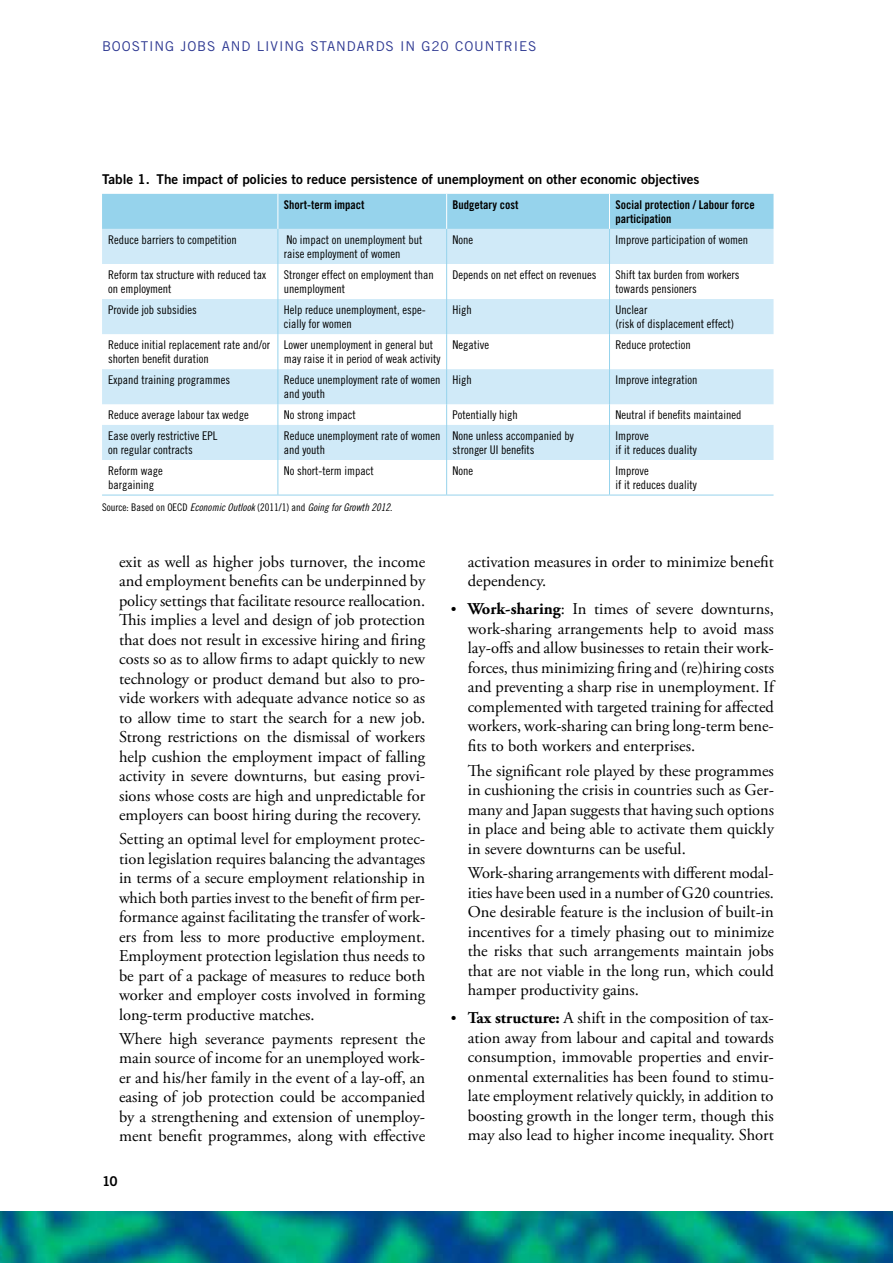
<style>
.page{position:relative;width:893px;height:1263px;background:#fff}
.page>*{position:absolute;margin:0;border:0;box-sizing:border-box;transform-origin:0 0}
.t1{font:16.5px/19.5px "Adobe Garamond Pro";color:#000;text-align:justify}
.t2{font:13.5px "Trade Gothic LT Std Bd 2";color:#000}
.t3{font:13.5px "Trade Gothic LT Std";letter-spacing:.065em;color:#2c3791}
.t4{font:12px/14.4px "Trade Gothic LT Std Cn 18";color:#000}
.t5{font:12px/14.4px "Trade Gothic LT Std Bd Cn 20";color:#000}
.t6{font:10.5px "Trade Gothic LT Std Cn 18 Obl";color:#000}
.s1{font-family:"Trade Gothic LT Std Cn 18"}
.s2{font-size:15px}
.s3{font-weight:700}
</style>
<div class="page">
<img style="left:0;top:1212px;width:893px;height:51px">
<div style="left:102px;top:194px;width:671px;height:35px;background:#96d3ec"></div>
<svg style="left:102px;top:229px;width:671px;height:231px;fill:#d0eaf8"></svg>
<hr style="left:278px;top:194px;width:1px;height:35px;background:#fff">
<hr style="left:446px;top:194px;width:1px;height:35px;background:#fff">
<hr style="left:609px;top:194px;width:1px;height:35px;background:#fff">
<hr style="left:278px;top:229px;width:1px;height:35px;background:#96d3ec">
<hr style="left:446px;top:229px;width:1px;height:35px;background:#96d3ec">
<hr style="left:609px;top:229px;width:1px;height:35px;background:#96d3ec">
<hr style="left:278px;top:264px;width:1px;height:35px;background:#96d3ec">
<hr style="left:446px;top:264px;width:1px;height:35px;background:#96d3ec">
<hr style="left:609px;top:264px;width:1px;height:35px;background:#96d3ec">
<hr style="left:278px;top:299px;width:1px;height:35px;background:#96d3ec">
<hr style="left:446px;top:299px;width:1px;height:35px;background:#96d3ec">
<hr style="left:609px;top:299px;width:1px;height:35px;background:#96d3ec">
<hr style="left:278px;top:334px;width:1px;height:35px;background:#96d3ec">
<hr style="left:446px;top:334px;width:1px;height:35px;background:#96d3ec">
<hr style="left:609px;top:334px;width:1px;height:35px;background:#96d3ec">
<hr style="left:278px;top:369px;width:1px;height:35px;background:#96d3ec">
<hr style="left:446px;top:369px;width:1px;height:35px;background:#96d3ec">
<hr style="left:609px;top:369px;width:1px;height:35px;background:#96d3ec">
<svg style="left:278px;top:404px;width:1px;height:21px"></svg>
<svg style="left:446px;top:404px;width:1px;height:21px"></svg>
<svg style="left:609px;top:404px;width:1px;height:21px"></svg>
<hr style="left:278px;top:425px;width:1px;height:35px;background:#96d3ec">
<hr style="left:446px;top:425px;width:1px;height:35px;background:#96d3ec">
<hr style="left:609px;top:425px;width:1px;height:35px;background:#96d3ec">
<hr style="left:278px;top:460px;width:1px;height:35px;background:#96d3ec">
<hr style="left:446px;top:460px;width:1px;height:35px;background:#96d3ec">
<hr style="left:609px;top:460px;width:1px;height:35px;background:#96d3ec">
<hr style="left:102px;top:495px;width:176px;height:1px;background:#96d3ec">
<hr style="left:278px;top:495px;width:169px;height:1px;background:#96d3ec">
<hr style="left:447px;top:495px;width:162px;height:1px;background:#96d3ec">
<hr style="left:609px;top:495px;width:164px;height:1px;background:#96d3ec">
<p class="t3" style="left:102px;top:38px;width:436px">BOOSTING JOBS AND LIVING STANDARDS IN G20 COUNTRIES</p>
<p class="t2" style="left:102px;top:170px;width:599px">Table 1. The impact of policies to reduce persistence of unemployment on other economic objectives</p>
<p class="t5" style="left:284px;top:197px;width:82px">Short-term impact</p>
<p class="t5" style="left:453px;top:197px;width:67px">Budgetary cost</p>
<p class="t5" style="left:615px;top:197px;width:141px">Social protection / Labour force participation</p>
<p class="t4" style="left:108px;top:232px;width:130px">Reduce barriers to competition</p>
<p class="t4" style="left:284px;top:232px;width:140px">No impact on unemployment but raise employment of women</p>
<p class="t4" style="left:453px;top:232px;width:22px">None</p>
<p class="t4" style="left:615px;top:232px;width:134px">Improve participation of women</p>
<p class="t4" style="left:108px;top:267px;width:159px">Reform tax structure with reduced tax on employment</p>
<p class="t4" style="left:284px;top:267px;width:151px">Stronger effect on employment than unemployment</p>
<p class="t4" style="left:453px;top:267px;width:145px">Depends on net effect on revenues</p>
<p class="t4" style="left:615px;top:267px;width:125px">Shift tax burden from workers towards pensioners</p>
<p class="t4" style="left:108px;top:302px;width:90px">Provide job subsidies</p>
<p class="t4" style="left:284px;top:302px;width:143px">Help reduce unemployment, espe&shy;cially for women</p>
<p class="t4" style="left:453px;top:302px;width:21px">High</p>
<p class="t4" style="left:615px;top:302px;width:120px">Unclear<br>(risk of displacement effect)</p>
<p class="t4" style="left:108px;top:337px;width:163px">Reduce initial replacement rate and/or shorten benefit duration</p>
<p class="t4" style="left:284px;top:337px;width:158px">Lower unemployment in general but may raise it in period of weak activity</p>
<p class="t4" style="left:453px;top:337px;width:38px">Negative</p>
<p class="t4" style="left:615px;top:337px;width:77px">Reduce protection</p>
<p class="t4" style="left:108px;top:372px;width:123px">Expand training programmes</p>
<p class="t4" style="left:284px;top:372px;width:158px">Reduce unemployment rate of women and youth</p>
<p class="t4" style="left:453px;top:372px;width:21px">High</p>
<p class="t4" style="left:615px;top:372px;width:83px">Improve integration</p>
<p class="t4" style="left:108px;top:407px;width:142px">Reduce average labour tax wedge</p>
<p class="t4" style="left:284px;top:407px;width:73px">No strong impact</p>
<p class="t4" style="left:453px;top:407px;width:67px">Potentially high</p>
<p class="t4" style="left:615px;top:407px;width:127px">Neutral if benefits maintained</p>
<p class="t4" style="left:108px;top:428px;width:111px">Ease overly restrictive EPL on regular contracts</p>
<p class="t4" style="left:284px;top:428px;width:158px">Reduce unemployment rate of women and youth</p>
<p class="t4" style="left:453px;top:428px;width:123px">None unless accompanied by stronger UI benefits</p>
<p class="t4" style="left:615px;top:428px;width:83px">Improve<br>if it reduces duality</p>
<p class="t4" style="left:108px;top:463px;width:56px">Reform wage bargaining</p>
<p class="t4" style="left:284px;top:463px;width:91px">No short-term impact</p>
<p class="t4" style="left:453px;top:463px;width:22px">None</p>
<p class="t4" style="left:615px;top:463px;width:83px">Improve<br>if it reduces duality</p>
<p class="t6" style="left:102px;top:501px;width:292px"><span class="s1">Source: Based on OECD</span> Economic Outlook <span class="s1">(2011/1) and</span> Going for Growth 2012<span class="s1">.</span></p>
<p class="t1" style="left:119px;top:552px;width:308px">exit as well as higher jobs turnover, the income and employment benefits can be underpinned by policy settings that facilitate resource reallocation.<br>This implies a level and design of job protection that does not result in excessive hiring and firing costs so as to allow firms to adapt quickly to new technology or product demand but also to pro&shy;vide workers with adequate advance notice so as to allow time to start the search for a new job.<br>Strong restrictions on the dismissal of workers help cushion the employment impact of falling activity in severe downturns, but easing provi&shy;sions whose costs are high and unpredictable for employers can boost hiring during the recovery.</p>
<p class="t1" style="left:119px;top:830px;width:308px">Setting an optimal level for employment protec&shy;tion legislation requires balancing the advantages in terms of a secure employment relationship in which both parties invest to the benefit of firm per&shy;formance against facilitating the transfer of work&shy;ers from less to more productive employment.<br>Employment protection legislation thus needs to be part of a package of measures to reduce both worker and employer costs involved in forming long-term productive matches.</p>
<p class="t1" style="left:119px;top:1029px;width:308px">Where high severance payments represent the main source of income for an unemployed work&shy;er and his/her family in the event of a lay-off, an easing of job protection could be accompanied by a strengthening and extension of unemploy&shy;ment benefit programmes, along with effective</p>
<p class="t2" style="left:102px;top:1173px;width:17px">10</p>
<p class="t1" style="left:468px;top:552px;width:308px">activation measures in order to minimize benefit dependency.</p>
<p class="t1" style="left:468px;top:600px;width:308px;text-indent:-17px"><span class="s2">•</span> <span class="s3">Work-sharing</span>: In times of severe downturns, work-sharing arrangements help to avoid mass lay-offs and allow businesses to retain their work&shy;forces, thus minimizing firing and (re)hiring costs and preventing a sharp rise in unemployment. If complemented with targeted training for affected workers, work-sharing can bring long-term bene&shy;fits to both workers and enterprises.</p>
<p class="t1" style="left:468px;top:761px;width:308px">The significant role played by these programmes in cushioning the crisis in countries such as Ger&shy;many and Japan suggests that having such options in place and being able to activate them quickly in severe downturns can be useful.</p>
<p class="t1" style="left:468px;top:864px;width:308px">Work-sharing arrangements with different modal&shy;ities have been used in a number of G20 countries.<br>One desirable feature is the inclusion of built-in incentives for a timely phasing out to minimize the risks that such arrangements maintain jobs that are not viable in the long run, which could hamper productivity gains.</p>
<p class="t1" style="left:468px;top:1009px;width:308px;text-indent:-17px"><span class="s2">•</span> <span class="s3">Tax structure:</span> A shift in the composition of tax&shy;ation away from labour and capital and towards consumption, immovable properties and envir&shy;onmental externalities has been found to stimu&shy;late employment relatively quickly, in addition to boosting growth in the longer term, though this may also lead to higher income inequality. Short</p>
</div>
